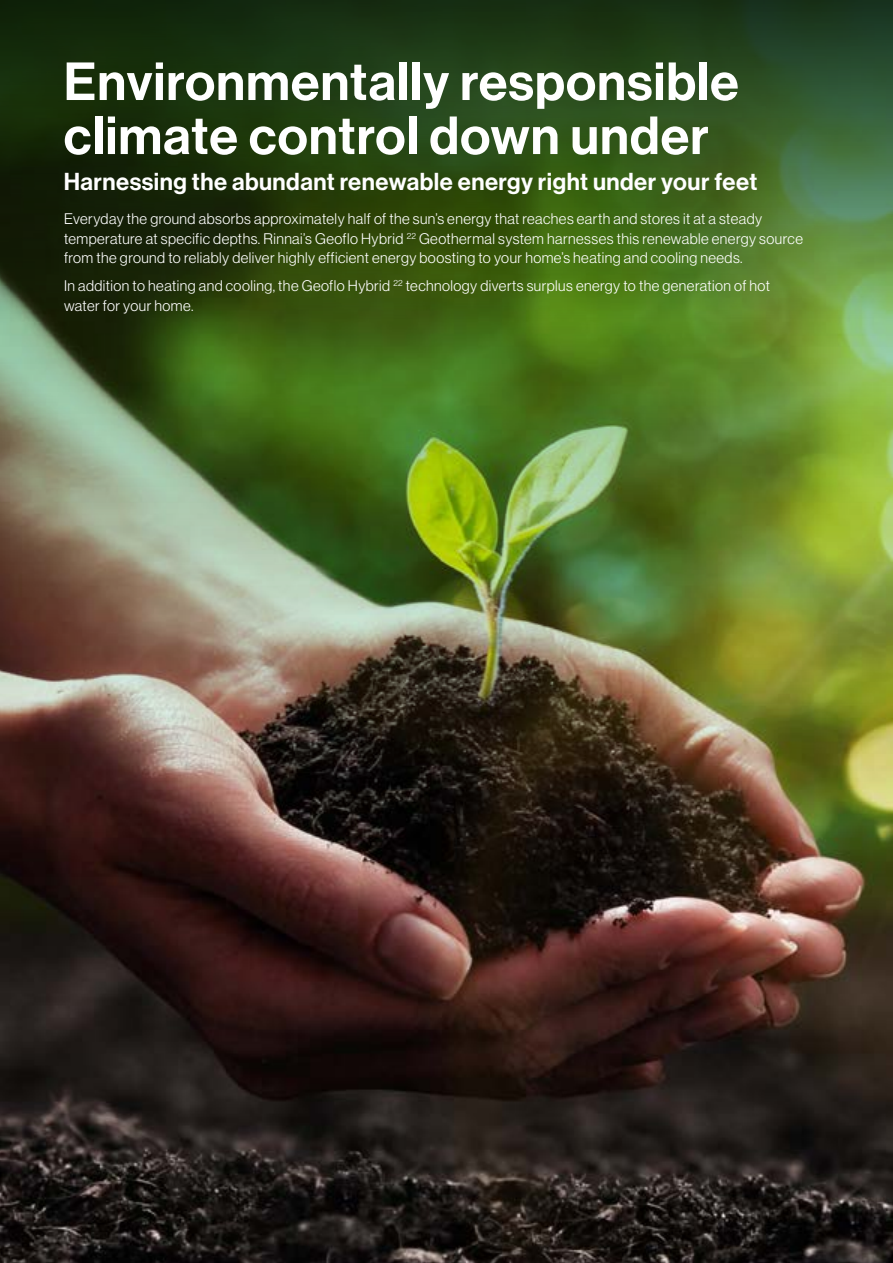
<style>
.page{position:relative;width:893px;height:1263px;background:#fff}
.page>*{position:absolute;margin:0;border:0;box-sizing:border-box;transform-origin:0 0}
.t1{font:52.5px/54px "Neue Haas Display Mediu";letter-spacing:.02em;color:#fff}
.t2{font:24px "Neue Haas Display Mediu";letter-spacing:.02em;color:#fff}
.t3{font:300 15px/19.5px "Neue Haas Display";letter-spacing:.03em;color:#fff}
</style>
<div class="page">
<img style="left:0;top:0;width:893px;height:1263px">
<img style="left:890px;top:694px;width:3px;height:558px">
<h1 class="t1" style="left:64px;top:55px;width:676px">Environmentally responsible climate control down under</h1>
<h2 class="t2" style="left:64px;top:167px;width:695px">Harnessing the abundant renewable energy right under your feet</h2>
<p class="t3" style="left:64px;top:209px;width:740px">Everyday the ground absorbs approximately half of the sun’s energy that reaches earth and stores it at a steady temperature at specific depths. Rinnai’s Geoflo Hybrid <sup>22</sup> Geothermal system harnesses this renewable energy source from the ground to reliably deliver highly efficient energy boosting to your home’s heating and cooling needs.</p>
<p class="t3" style="left:64px;top:276px;width:707px">In addition to heating and cooling, the Geoflo Hybrid <sup>22</sup> technology diverts surplus energy to the generation of hot water for your home.</p>
</div>
